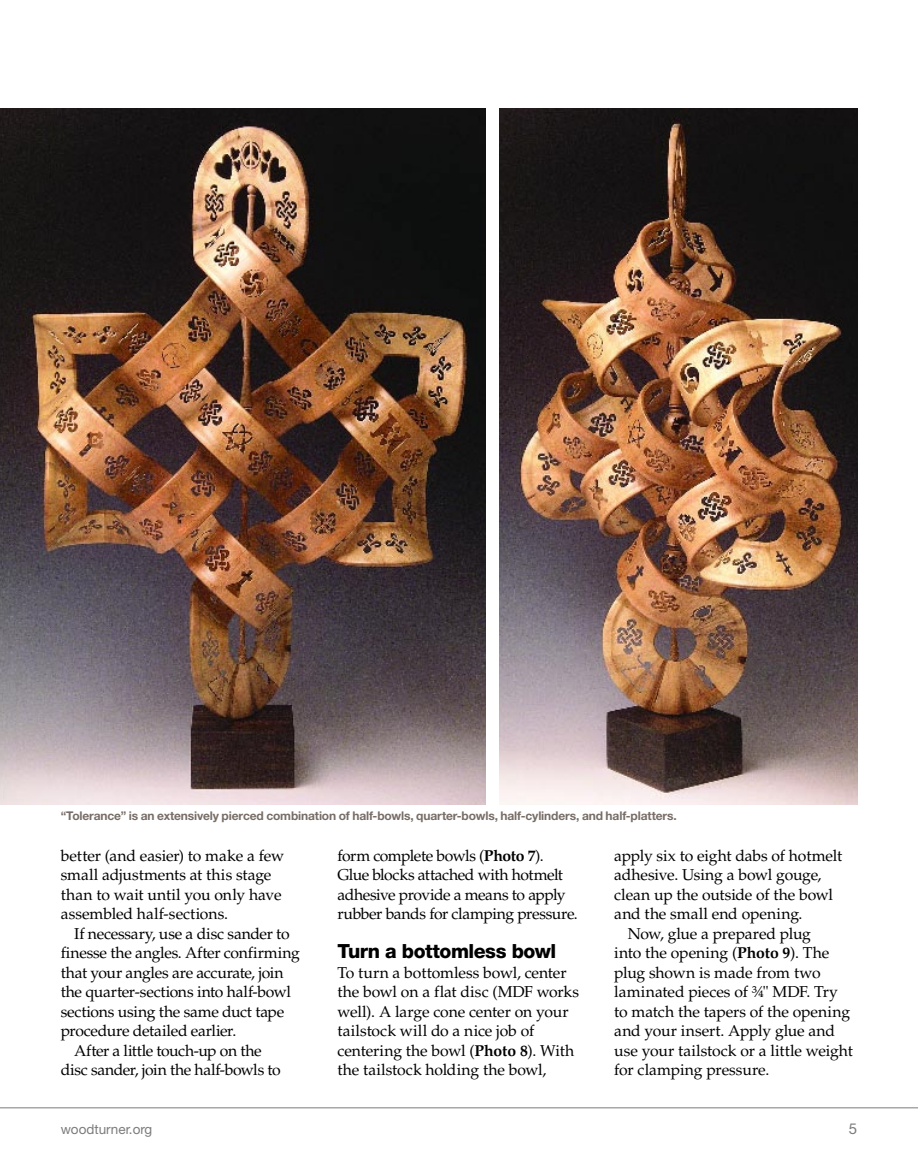
<style>
.page{position:relative;width:918px;height:1175px;background:#fff}
.page>*{position:absolute;margin:0;border:0;box-sizing:border-box;transform-origin:0 0}
._03_AAW_Subhead_O{font:800 19.5px "Helvetica Neue LT Std";letter-spacing:-.025em;color:#000}
._04_AAW_Body_Roman_O{font:15.75px/19.5px "Palatino LT Std";letter-spacing:-.015em;color:#000}
._04_AAW_Body_Roman_O-2{font:15.75px/19.5px "Palatino LT Std";letter-spacing:-.035em;color:#000}
.t1{font:15px "Helvetica Neue LT Std";color:#7c7c7c}
.t2{font:13.5px "Helvetica Neue LT Std";color:#7c7c7c}
._06_AAW_Caption_O{font:700 12px "Helvetica Neue LT Std";letter-spacing:-.01em;color:#776d66}
.s1{font-weight:700}
</style>
<div class="page">
<hr style="left:0;top:1107px;width:918px;height:1px;background:#7c7c7c">
<img style="left:0;top:108px;width:486px;height:696px">
<img style="left:500px;top:108px;width:357px;height:696px">
<p class="_06_AAW_Caption_O" style="left:61px;top:808px;width:618px">“Tolerance” is an extensively pierced combination of half-bowls, quarter-bowls, half-cylinders, and half-platters.</p>
<p class="_04_AAW_Body_Roman_O" style="left:61px;top:845px;width:225px">better (and easier) to make a few small adjustments at this stage than to wait until you only have assembled half-sections.</p>
<p class="_04_AAW_Body_Roman_O" style="left:61px;top:923px;width:241px;text-indent:14px">If necessary, use a disc sander to finesse the angles. After confirming that your angles are accurate, join the quarter-sections into half-bowl sections using the same duct tape procedure detailed earlier.</p>
<p class="_04_AAW_Body_Roman_O" style="left:61px;top:1040px;width:222px;text-align:center">After a little touch-up on the<br>disc sander, join the half-bowls to</p>
<p class="_04_AAW_Body_Roman_O-2" style="left:338px;top:845px;width:242px">form complete bowls (<span class="s1">Photo 7</span>).<br>Glue blocks attached with hotmelt adhesive provide a means to apply rubber bands for clamping pressure.</p>
<p class="_03_AAW_Subhead_O" style="left:338px;top:939px;width:220px">Turn a bottomless bowl</p>
<p class="_04_AAW_Body_Roman_O" style="left:338px;top:962px;width:243px">To turn a bottomless bowl, center the bowl on a flat disc (MDF works well). A large cone center on your tailstock will do a nice job of centering the bowl (<span class="s1">Photo 8</span>). With the tailstock holding the bowl,</p>
<p class="_04_AAW_Body_Roman_O" style="left:614px;top:845px;width:229px">apply six to eight dabs of hotmelt adhesive. Using a bowl gouge, clean up the outside of the bowl and the small end opening.</p>
<p class="_04_AAW_Body_Roman_O" style="left:614px;top:923px;width:240px;text-indent:14px">Now, glue a prepared plug<br>into the opening (<span class="s1">Photo 9</span>). The plug shown is made from two laminated pieces of ¾" MDF. Try to match the tapers of the opening and your insert. Apply glue and use your tailstock or a little weight for clamping pressure.</p>
<p class="t2" style="left:61px;top:1120px;width:93px">woodturner.org</p>
<p class="t1" style="left:849px;top:1119px;width:10px">5</p>
</div>
